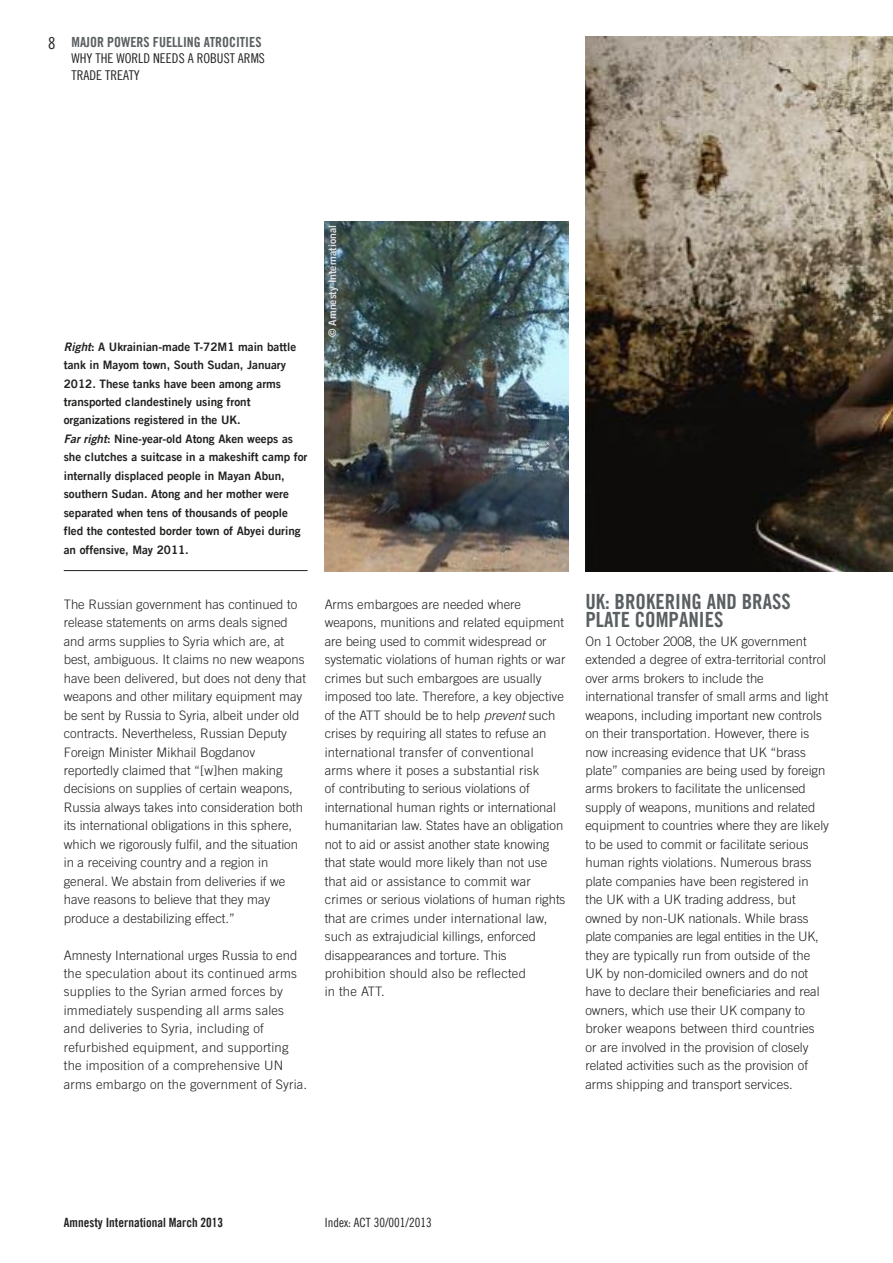
<style>
.page{position:relative;width:893px;height:1263px;background:#fff}
.page>*{position:absolute;margin:0;border:0;box-sizing:border-box;transform-origin:0 0}
.t1{font:21px/18.5px "Amnesty Trade Gothic Bd Cn 20";color:#5a5f62}
.t2{font:16.5px "Amnesty Trade Gothic Cn 18";color:#222221}
.t3{font:13.95px "Amnesty Trade Gothic Bd Cn 20";color:#5a5f62}
.t4{font:13.5px/16.2px "Amnesty Trade Gothic Cn 18";color:#222221}
.t5{font:300 13.05px/18.5px "Amnesty Trade Gothic";color:#222221}
.t6{font:12.75px "Amnesty Trade Gothic Bd Cn 20";color:#222221}
.t7{font:12.75px "Amnesty Trade Gothic Cn 18";color:#222221}
.t8{font:11.7px/18.5px "Amnesty Trade Gothic Bd 2";color:#222221}
.t9{font:10.5px "Amnesty Trade Gothic Bd 2";color:#dee0e2}
.s1{font-family:"Amnesty Trade Gothic Bd 2 Obl"}
.s2{font-style:italic}
</style>
<div class="page">
<img style="left:325px;top:221px;width:243px;height:351px">
<img style="left:585px;top:37px;width:308px;height:535px">
<hr style="left:64px;top:570px;width:244px;height:1px;background:#222221">
<p class="t2" style="left:48px;top:33px;width:9px">8</p>
<p class="t3" style="left:71px;top:33px;width:192px">MAJOR POWERS FUELLING ATROCITIES</p>
<p class="t4" style="left:71px;top:50px;width:195px">WHY THE WORLD NEEDS A ROBUST ARMS<br>TRADE TREATY</p>
<p class="t8" style="left:64px;top:337px;width:245px"><span class="s1">Right</span>: A Ukrainian-made T-72M1 main battle tank in Mayom town, South Sudan, January 2012. These tanks have been among arms transported clandestinely using front organizations registered in the UK.<br><span class="s1">Far right</span>: Nine-year-old Atong Aken weeps as she clutches a suitcase in a makeshift camp for internally displaced people in Mayan Abun, southern Sudan. Atong and her mother were separated when tens of thousands of people fled the contested border town of Abyei during an offensive, May 2011.</p>
<p class="t5" style="left:64px;top:595px;width:244px">The Russian government has continued to release statements on arms deals signed and arms supplies to Syria which are, at best, ambiguous. It claims no new weapons have been delivered, but does not deny that weapons and other military equipment may be sent by Russia to Syria, albeit under old contracts. Nevertheless, Russian Deputy Foreign Minister Mikhail Bogdanov reportedly claimed that “[w]hen making decisions on supplies of certain weapons, Russia always takes into consideration both its international obligations in this sphere, which we rigorously fulfil, and the situation in a receiving country and a region in general. We abstain from deliveries if we have reasons to believe that they may produce a destabilizing effect.”</p>
<p class="t5" style="left:64px;top:945px;width:245px">Amnesty International urges Russia to end the speculation about its continued arms supplies to the Syrian armed forces by immediately suspending all arms sales and deliveries to Syria, including of refurbished equipment, and supporting the imposition of a comprehensive UN arms embargo on the government of Syria.</p>
<p class="t9" style="left:326px;top:337px;width:114px;rotate:-90deg">© Amnesty International</p>
<p class="t5" style="left:325px;top:595px;width:242px">Arms embargoes are needed where weapons, munitions and related equipment are being used to commit widespread or systematic violations of human rights or war crimes but such embargoes are usually imposed too late. Therefore, a key objective of the ATT should be to help <span class="s2">prevent</span> such crises by requiring all states to refuse an international transfer of conventional<br>arms where it poses a substantial risk<br>of contributing to serious violations of international human rights or international humanitarian law. States have an obligation not to aid or assist another state knowing that state would more likely than not use that aid or assistance to commit war crimes or serious violations of human rights that are crimes under international law, such as extrajudicial killings, enforced disappearances and torture. This prohibition should also be reflected<br>in the ATT.</p>
<h1 class="t1" style="left:585px;top:592px;width:207px">UK: BROKERING AND BRASS<br>PLATE COMPANIES</h1>
<p class="t5" style="left:585px;top:632px;width:245px">On 1 October 2008, the UK government extended a degree of extra-territorial control over arms brokers to include the international transfer of small arms and light weapons, including important new controls on their transportation. However, there is now increasing evidence that UK “brass plate” companies are being used by foreign arms brokers to facilitate the unlicensed supply of weapons, munitions and related equipment to countries where they are likely to be used to commit or facilitate serious human rights violations. Numerous brass plate companies have been registered in the UK with a UK trading address, but owned by non-UK nationals. While brass plate companies are legal entities in the UK, they are typically run from outside of the UK by non-domiciled owners and do not have to declare their beneficiaries and real owners, which use their UK company to broker weapons between third countries<br>or are involved in the provision of closely related activities such as the provision of arms shipping and transport services.</p>
<p class="t6" style="left:64px;top:1214px;width:161px">AMNESTY INTERNATIONAL MARCH 2013</p>
<p class="t7" style="left:325px;top:1214px;width:108px">INDEX: ACT 30/001/2013</p>
</div>
